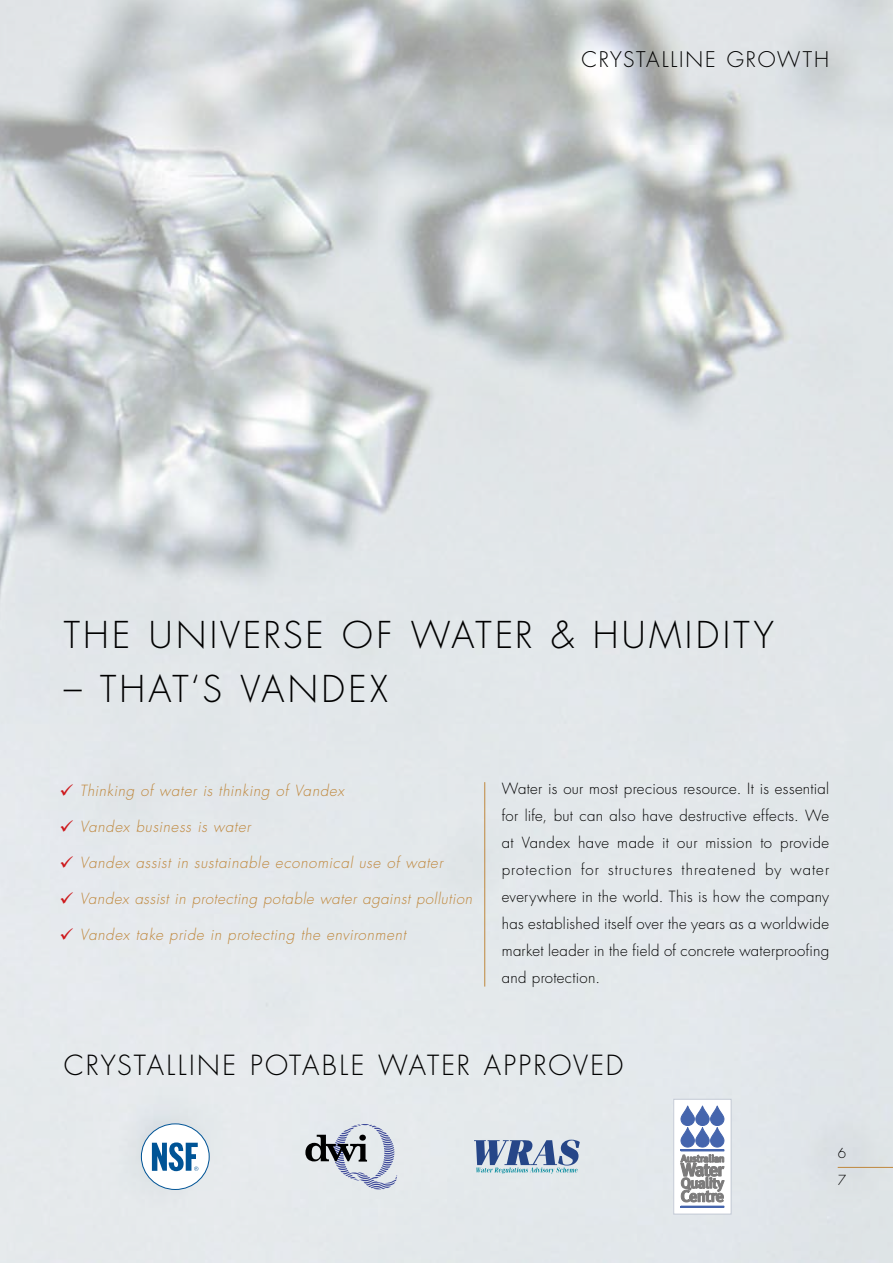
<style>
.page{position:relative;width:893px;height:1263px;background:#fff}
.page>*{position:absolute;margin:0;border:0;box-sizing:border-box;transform-origin:0 0}
.t1{font:300 36px "Futura";letter-spacing:.09em;color:#000}
.t2{font:300 27px "Futura";letter-spacing:.08em;color:#000}
.t3{font:300 21px "Futura";letter-spacing:.09em;color:#000}
.t4{font:300 15px/27px "Futura";letter-spacing:.02em;color:#000;text-align:justify}
.t5{font:italic 300 15px "Futura";letter-spacing:.04em;color:#bf873c}
.t6{font:300 13.5px/27px "Futura";color:#000}
.s1{color:#cd171a}
</style>
<div class="page">
<img style="left:0;top:0;width:893px;height:1263px">
<hr style="left:484px;top:782px;width:1px;height:204px;background:#bf873c">
<div style="left:141px;top:1124px;width:68px;height:65px;background:#fff;border-radius:50%"></div>
<div style="left:141px;top:1123px;width:69px;height:67px;border:1px solid #005496;border-radius:50%"></div>
<svg style="left:152px;top:1142px;width:46px;height:29px"></svg>
<svg style="left:474px;top:1140px;width:106px;height:34px"></svg>
<svg style="left:305px;top:1124px;width:92px;height:65px"></svg>
<div style="left:674px;top:1099px;width:57px;height:115px;background:#fff"></div>
<svg style="left:681px;top:1106px;width:43px;height:41px"></svg>
<div style="left:681px;top:1150px;width:43px;height:1px;border:1px solid #4565ad"></div>
<div style="left:681px;top:1206px;width:43px;height:1px;border:1px solid #4565ad"></div>
<svg style="left:681px;top:1154px;width:43px;height:48px"></svg>
<div style="left:673px;top:1099px;width:58px;height:115px;border:1px solid #c2c9d4"></div>
<hr style="left:838px;top:1167px;width:55px;height:1px;background:#bf873c">
<h3 class="t3" style="left:581px;top:47px;width:249px">CRYSTALLINE GROWTH</h3>
<h1 class="t1" style="left:64px;top:613px;width:711px">THE UNIVERSE OF WATER &amp; HUMIDITY</h1>
<h1 class="t1" style="left:64px;top:667px;width:325px">– THAT‘S VANDEX</h1>
<p class="t5" style="left:60px;top:782px;width:286px"><span class="s1">✓</span> Thinking of water is thinking of Vandex</p>
<p class="t5" style="left:60px;top:818px;width:193px"><span class="s1">✓</span> Vandex business is water</p>
<p class="t5" style="left:60px;top:854px;width:385px"><span class="s1">✓</span> Vandex assist in sustainable economical use of water</p>
<p class="t5" style="left:60px;top:890px;width:414px"><span class="s1">✓</span> Vandex assist in protecting potable water against pollution</p>
<p class="t5" style="left:60px;top:926px;width:348px"><span class="s1">✓</span> Vandex take pride in protecting the environment</p>
<p class="t4" style="left:502px;top:775px;width:329px">Water is our most precious resource. It is essential for life, but can also have destructive effects. We at Vandex have made it our mission to provide protection for structures threatened by water everywhere in the world. This is how the company has established itself over the years as a worldwide market leader in the field of concrete waterproofing and protection.</p>
<h2 class="t2" style="left:64px;top:1049px;width:561px">CRYSTALLINE POTABLE WATER APPROVED</h2>
<p class="t6" style="left:838px;top:1140px;width:10px">6<br>7</p>
</div>
